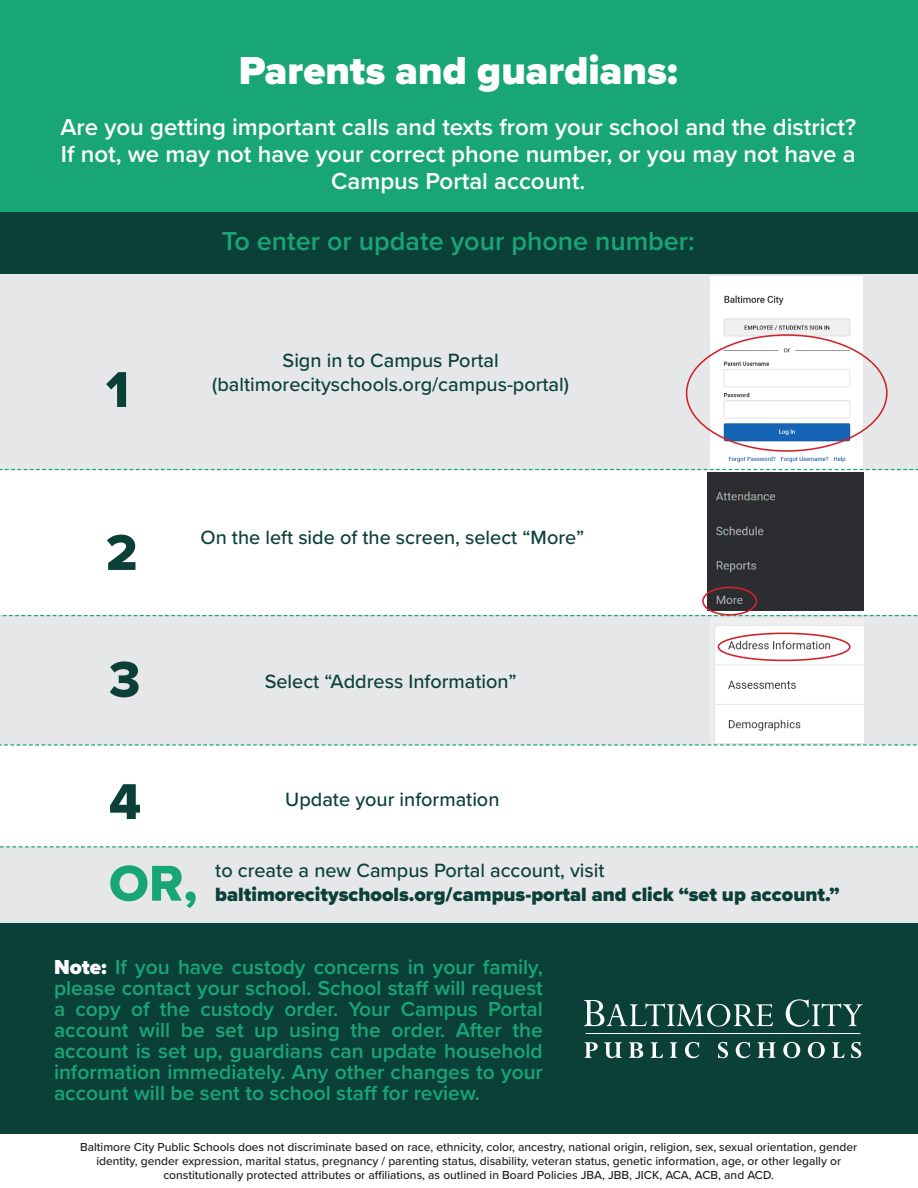
<style>
.page{position:relative;width:918px;height:1188px;background:#fff}
.page>*{position:absolute;margin:0;border:0;box-sizing:border-box;transform-origin:0 0}
.t1{font:52.2px "Proxima Nova Extrabld";color:#0b4039}
.t2{font:52.2px "Proxima Nova Extrabld";color:#19a677}
.t3{font:900 40.5px "Proxima Nova";color:#fff}
.t4{font:600 27px "Proxima Nova";color:#19a677}
.t5{font:600 24px/27px "Proxima Nova";color:#fff;text-align:center}
.t6{font:600 21px/21px "Proxima Nova";color:#19a677;text-align:justify}
.t7{font:500 19.95px/23.9px "Proxima Nova";color:#0b4039;text-align:center}
.t8{font:900 19.95px/23.9px "Proxima Nova";color:#0b4039}
.t9{font:500 12px/14.4px "Proxima Nova";color:#231f20;text-align:center}
.s1{font-weight:500}
.s2{font-weight:900;color:#fff}
</style>
<div class="page">
<div style="left:0;top:847px;width:918px;height:77px;background:#e6e7e9"></div>
<div style="left:0;top:274px;width:918px;height:196px;background:#e6e7e9"></div>
<div style="left:0;top:616px;width:918px;height:129px;background:#e6e7e9"></div>
<div style="left:0;top:212px;width:918px;height:62px;background:#0b4039"></div>
<div style="left:0;top:0;width:918px;height:212px;background:#19a677"></div>
<img style="left:710px;top:276px;width:153px;height:193px">
<div style="left:707px;top:472px;width:157px;height:138px;background:#2c2d31"></div>
<svg style="left:0;top:469px;width:918px;height:1px"></svg>
<svg style="left:0;top:615px;width:918px;height:1px"></svg>
<svg style="left:0;top:744px;width:917px;height:2px"></svg>
<div style="left:702px;top:587px;width:55px;height:29px;border:2px solid #d1232a;border-radius:50%"></div>
<img style="left:715px;top:626px;width:148px;height:116px">
<div style="left:718px;top:633px;width:133px;height:28px;border:2px solid #d1232a;border-radius:50%"></div>
<svg style="left:0;top:846px;width:918px;height:1px"></svg>
<div style="left:0;top:924px;width:918px;height:210px;background:#0b4039"></div>
<svg style="left:584px;top:1000px;width:189px;height:27px"></svg>
<svg style="left:786px;top:999px;width:77px;height:28px"></svg>
<svg style="left:584px;top:1042px;width:14px;height:16px"></svg>
<svg style="left:604px;top:1042px;width:18px;height:16px"></svg>
<svg style="left:629px;top:1042px;width:14px;height:16px"></svg>
<svg style="left:651px;top:1042px;width:12px;height:16px"></svg>
<svg style="left:670px;top:1042px;width:7px;height:16px"></svg>
<svg style="left:685px;top:1042px;width:14px;height:16px"></svg>
<svg style="left:718px;top:1042px;width:10px;height:16px"></svg>
<svg style="left:736px;top:1042px;width:14px;height:16px"></svg>
<svg style="left:757px;top:1042px;width:19px;height:16px"></svg>
<svg style="left:783px;top:1042px;width:17px;height:16px"></svg>
<svg style="left:808px;top:1042px;width:17px;height:16px"></svg>
<svg style="left:832px;top:1042px;width:12px;height:16px"></svg>
<svg style="left:851px;top:1042px;width:10px;height:16px"></svg>
<hr style="left:586px;top:1033px;width:274px;height:1px;background:#fff">
<p class="t3" style="left:239px;top:40px;width:440px">Parents and guardians:</p>
<p class="t5" style="left:60px;top:113px;width:797px">Are you getting important calls and texts from your school and the district?<br>If not, we may not have your correct phone number, or you may not have a<br>Campus Portal account.</p>
<p class="t4" style="left:222px;top:221px;width:475px">To enter or update your phone number:</p>
<p class="t1" style="left:106px;top:351px;width:25px">1</p>
<p class="t1" style="left:106px;top:514px;width:33px">2</p>
<p class="t1" style="left:109px;top:640px;width:33px">3</p>
<p class="t1" style="left:109px;top:763px;width:34px">4</p>
<p class="t7" style="left:212px;top:348px;width:358px">Sign in to Campus Portal (baltimorecityschools.org/campus-portal)</p>
<p class="t7" style="left:200px;top:525px;width:385px">On the left side of the screen, select “More”</p>
<p class="t7" style="left:265px;top:669px;width:253px">Select “Address Information”</p>
<p class="t7" style="left:285px;top:787px;width:216px">Update your information</p>
<p class="t2" style="left:109px;top:844px;width:90px">OR,</p>
<p class="t8" style="left:215px;top:859px;width:626px"><span class="s1">to create a new Campus Portal account, visit </span>baltimorecityschools.org/campus-portal and click “set up account.”</p>
<p class="t6" style="left:54px;top:956px;width:490px"><span class="s2">Note:</span> If you have custody concerns in your family, please contact your school. School staff will request a copy of the custody order. Your Campus Portal account will be set up using the order. After the account is set up, guardians can update household information immediately. Any other changes to your account will be sent to school staff for review.</p>
<p class="t9" style="left:80px;top:1139px;width:779px">Baltimore City Public Schools does not discriminate based on race, ethnicity, color, ancestry, national origin, religion, sex, sexual orientation, gender identity, gender expression, marital status, pregnancy / parenting status, disability, veteran status, genetic information, age, or other legally or constitutionally protected attributes or affiliations, as outlined in Board Policies JBA, JBB, JICK, ACA, ACB, and ACD.</p>
</div>
